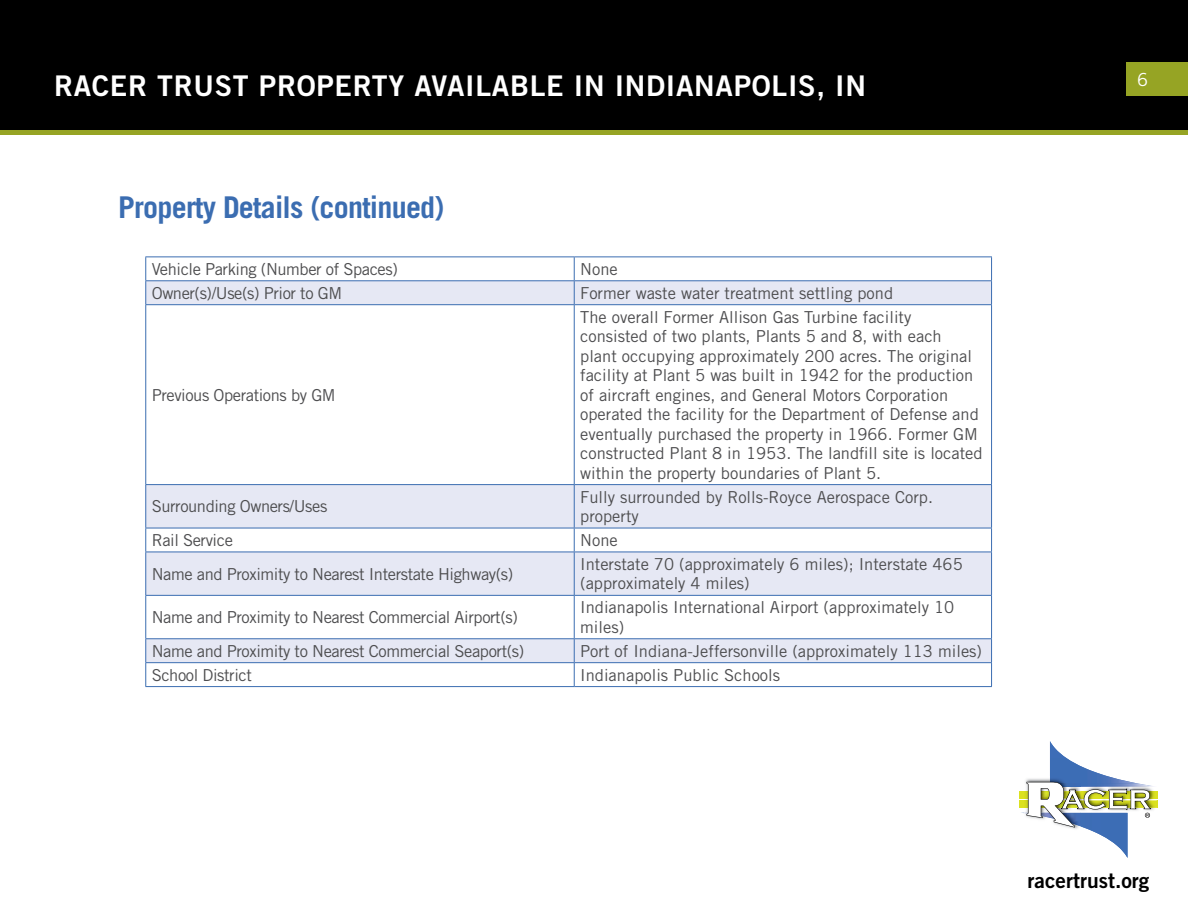
<style>
.page{position:relative;width:1188px;height:918px;background:#fff}
.page>*{position:absolute;margin:0;border:0;box-sizing:border-box;transform-origin:0 0}
.t1{font:700 30px "Trade Gothic LT Std";letter-spacing:-.025em;color:#3b6db1}
.t2{font:28.5px "Trade Gothic LT Std Bd 2";letter-spacing:.025em;color:#fff}
.t3{font:21px "Trade Gothic LT Std Bd 2";color:#000}
.t4{font:18px "Trade Gothic LT Std";color:#fff}
.t5{font:16.5px/19.5px "Trade Gothic LT Std";color:#4d4d4f}
.t6{font:16.5px "Trade Gothic LT Std";letter-spacing:-.025em;color:#4d4d4f}
</style>
<div class="page">
<div style="left:1px;top:1px;width:1186px;height:131px;background:#000"></div>
<div style="left:0;top:0;width:1188px;height:133px;border:2px solid #000"></div>
<div style="left:1126px;top:62px;width:62px;height:34px;background:#96a424"></div>
<div style="left:0;top:130px;width:1188px;height:5px;background:#96a424"></div>
<div style="left:1019px;top:791px;width:139px;height:7px;background:#dbe120"></div>
<div style="left:1019px;top:801px;width:139px;height:7px;background:#dbe120"></div>
<svg style="left:1021px;top:741px;width:137px;height:117px"></svg>
<svg style="left:146px;top:257px;width:845px;height:429px"></svg>
<svg style="left:146px;top:281px;width:845px;height:381px"></svg>
<hr style="left:145px;top:256px;width:429px;height:1px;background:#3b6db1">
<hr style="left:574px;top:256px;width:418px;height:1px;background:#3b6db1">
<hr style="left:145px;top:280px;width:429px;height:1px;background:#3b6db1">
<svg style="left:145px;top:257px;width:1px;height:47px"></svg>
<hr style="left:574px;top:280px;width:418px;height:1px;background:#3b6db1">
<svg style="left:574px;top:257px;width:1px;height:47px"></svg>
<svg style="left:991px;top:257px;width:1px;height:47px"></svg>
<hr style="left:145px;top:304px;width:429px;height:1px;background:#3b6db1">
<hr style="left:145px;top:305px;width:1px;height:179px;background:#3b6db1">
<hr style="left:574px;top:304px;width:418px;height:1px;background:#3b6db1">
<hr style="left:574px;top:305px;width:1px;height:179px;background:#3b6db1">
<hr style="left:991px;top:305px;width:1px;height:179px;background:#3b6db1">
<hr style="left:145px;top:484px;width:429px;height:1px;background:#3b6db1">
<hr style="left:145px;top:485px;width:1px;height:43px;background:#3b6db1">
<hr style="left:574px;top:484px;width:418px;height:1px;background:#3b6db1">
<hr style="left:574px;top:485px;width:1px;height:43px;background:#3b6db1">
<hr style="left:991px;top:485px;width:1px;height:43px;background:#3b6db1">
<hr style="left:145px;top:528px;width:429px;height:1px;background:#3b6db1">
<svg style="left:145px;top:528px;width:1px;height:24px"></svg>
<hr style="left:574px;top:528px;width:418px;height:1px;background:#3b6db1">
<svg style="left:574px;top:528px;width:1px;height:24px"></svg>
<svg style="left:991px;top:528px;width:1px;height:24px"></svg>
<hr style="left:145px;top:552px;width:429px;height:1px;background:#3b6db1">
<hr style="left:145px;top:552px;width:1px;height:43px;background:#3b6db1">
<hr style="left:574px;top:552px;width:418px;height:1px;background:#3b6db1">
<hr style="left:574px;top:552px;width:1px;height:43px;background:#3b6db1">
<hr style="left:991px;top:552px;width:1px;height:43px;background:#3b6db1">
<hr style="left:145px;top:595px;width:429px;height:1px;background:#3b6db1">
<hr style="left:145px;top:596px;width:1px;height:42px;background:#3b6db1">
<hr style="left:574px;top:595px;width:418px;height:1px;background:#3b6db1">
<hr style="left:574px;top:596px;width:1px;height:42px;background:#3b6db1">
<hr style="left:991px;top:596px;width:1px;height:42px;background:#3b6db1">
<hr style="left:145px;top:638px;width:429px;height:1px;background:#3b6db1">
<hr style="left:574px;top:638px;width:418px;height:1px;background:#3b6db1">
<hr style="left:145px;top:662px;width:429px;height:1px;background:#3b6db1">
<svg style="left:145px;top:639px;width:1px;height:47px"></svg>
<hr style="left:574px;top:662px;width:418px;height:1px;background:#3b6db1">
<svg style="left:574px;top:639px;width:1px;height:47px"></svg>
<svg style="left:991px;top:639px;width:1px;height:47px"></svg>
<hr style="left:145px;top:686px;width:429px;height:1px;background:#3b6db1">
<hr style="left:574px;top:686px;width:418px;height:1px;background:#3b6db1">
<h2 class="t2" style="left:54px;top:68px;width:814px">RACER TRUST PROPERTY AVAILABLE IN INDIANAPOLIS, IN</h2>
<h1 class="t1" style="left:118px;top:189px;width:328px">Property Details (continued)</h1>
<p class="t6" style="left:152px;top:259px;width:248px">Vehicle Parking (Number of Spaces)</p>
<p class="t5" style="left:580px;top:259px;width:39px">None</p>
<p class="t6" style="left:152px;top:283px;width:192px">Owner(s)/Use(s) Prior to GM</p>
<p class="t5" style="left:580px;top:283px;width:314px">Former waste water treatment settling pond</p>
<p class="t6" style="left:152px;top:385px;width:185px">Previous Operations by GM</p>
<p class="t5" style="left:580px;top:307px;width:404px">The overall Former Allison Gas Turbine facility consisted of two plants, Plants 5 and 8, with each<br>plant occupying approximately 200 acres. The original facility at Plant 5 was built in 1942 for the production of aircraft engines, and General Motors Corporation operated the facility for the Department of Defense and eventually purchased the property in 1966. Former GM constructed Plant 8 in 1953. The landfill site is located within the property boundaries of Plant 5.</p>
<p class="t6" style="left:152px;top:496px;width:177px">Surrounding Owners/Uses</p>
<p class="t5" style="left:580px;top:487px;width:354px">Fully surrounded by Rolls-Royce Aerospace Corp. property</p>
<p class="t6" style="left:152px;top:530px;width:83px">Rail Service</p>
<p class="t5" style="left:580px;top:530px;width:39px">None</p>
<p class="t6" style="left:152px;top:564px;width:363px">Name and Proximity to Nearest Interstate Highway(s)</p>
<p class="t5" style="left:580px;top:554px;width:384px">Interstate 70 (approximately 6 miles); Interstate 465 (approximately 4 miles)</p>
<p class="t6" style="left:152px;top:607px;width:368px">Name and Proximity to Nearest Commercial Airport(s)</p>
<p class="t5" style="left:580px;top:597px;width:375px">Indianapolis International Airport (approximately 10 miles)</p>
<p class="t6" style="left:152px;top:641px;width:374px">Name and Proximity to Nearest Commercial Seaport(s)</p>
<p class="t5" style="left:580px;top:641px;width:403px">Port of Indiana-Jeffersonville (approximately 113 miles)</p>
<p class="t6" style="left:152px;top:665px;width:102px">School District</p>
<p class="t5" style="left:580px;top:665px;width:201px">Indianapolis Public Schools</p>
<p class="t4" style="left:1137px;top:68px;width:12px">6</p>
<p class="t3" style="left:1028px;top:867px;width:123px">racertrust.org</p>
</div>
